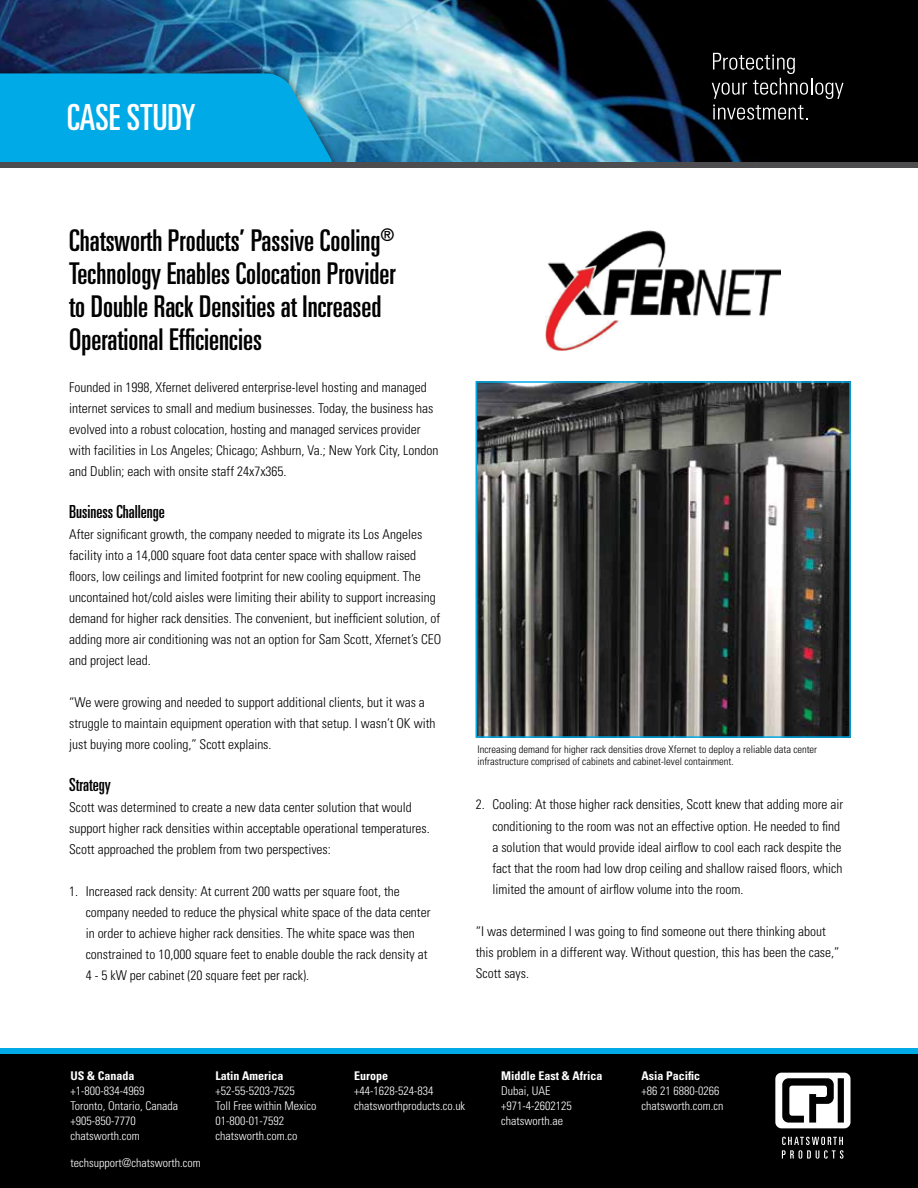
<style>
.page{position:relative;width:918px;height:1188px;background:#fff}
.page>*{position:absolute;margin:0;border:0;box-sizing:border-box;transform-origin:0 0}
.t1{font:ultra-condensed 36px "Univers LT Std";color:#fff}
.t2{font:ultra-condensed 30px/33px "Univers LT Std";color:#000}
.t3{font:ultra-condensed 18px "Univers LT Std";color:#000}
.t4{font:300 condensed 13.5px/21px "Univers LT Std";color:#000}
.t5{font:300 condensed 12px/15px "Univers LT Std";color:#fff}
.t6{font:700 condensed 12px "Univers LT Std";color:#fff}
.t7{font:300 condensed 10.5px/12.6px "Univers LT Std";color:#000}
</style>
<div class="page">
<div style="left:0;top:1053px;width:918px;height:135px;background:#000"></div>
<div style="left:0;top:1048px;width:918px;height:6px;background:#00aae7"></div>
<img style="left:0;top:0;width:918px;height:162px">
<div style="left:0;top:66px;width:339px;height:96px;background:#000;opacity:.6"></div>
<svg style="left:0;top:73px;width:335px;height:89px;background:#08a9e3"></svg>
<svg style="left:712px;top:53px;width:132px;height:46px;background:#242424"></svg>
<svg style="left:713px;top:105px;width:94px;height:15px"></svg>
<div style="left:0;top:162px;width:918px;height:5px;background:#4d4d4f"></div>
<svg style="left:782px;top:1137px;width:62px;height:22px"></svg>
<svg style="left:775px;top:1073px;width:75px;height:55px"></svg>
<img style="left:479px;top:384px;width:369px;height:351px">
<div style="left:476px;top:381px;width:375px;height:357px;border:2px solid #00aae7"></div>
<img style="left:546px;top:230px;width:235px;height:120px">
<h1 class="t1" style="left:67px;top:97px;width:130px">CASE STUDY</h1>
<h2 class="t2" style="left:69px;top:224px;width:328px">Chatsworth Products’ Passive Cooling<sup>® </sup>Technology Enables Colocation Provider to Double Rack Densities at Increased Operational Efficiencies</h2>
<p class="t4" style="left:69px;top:377px;width:371px">Founded in 1998, Xfernet delivered enterprise-level hosting and managed internet services to small and medium businesses. Today, the business has evolved into a robust colocation, hosting and managed services provider with facilities in Los Angeles; Chicago; Ashburn, Va.; New York City, London and Dublin; each with onsite staff 24x7x365.</p>
<h3 class="t3" style="left:69px;top:502px;width:97px">Business Challenge</h3>
<p class="t4" style="left:69px;top:524px;width:374px">After significant growth, the company needed to migrate its Los Angeles facility into a 14,000 square foot data center space with shallow raised floors, low ceilings and limited footprint for new cooling equipment. The uncontained hot/cold aisles were limiting their ability to support increasing demand for higher rack densities. The convenient, but inefficient solution, of adding more air conditioning was not an option for Sam Scott, Xfernet’s CEO and project lead.</p>
<p class="t4" style="left:69px;top:692px;width:368px">“We were growing and needed to support additional clients, but it was a struggle to maintain equipment operation with that setup. I wasn’t OK with just buying more cooling,” Scott explains.</p>
<h3 class="t3" style="left:69px;top:775px;width:43px">Strategy</h3>
<p class="t4" style="left:69px;top:797px;width:362px">Scott was determined to create a new data center solution that would support higher rack densities within acceptable operational temperatures.<br>Scott approached the problem from two perspectives:</p>
<p class="t4" style="left:86px;top:881px;width:346px;text-indent:-16px">1. Increased rack density: At current 200 watts per square foot, the company needed to reduce the physical white space of the data center in order to achieve higher rack densities. The white space was then constrained to 10,000 square feet to enable double the rack density at 4 - 5 kW per cabinet (20 square feet per rack).</p>
<p class="t7" style="left:477px;top:743px;width:341px">Increasing demand for higher rack densities drove Xfernet to deploy a reliable data center infrastructure comprised of cabinets and cabinet-level containment.</p>
<p class="t4" style="left:492px;top:794px;width:352px;text-indent:-16px">2. Cooling: At those higher rack densities, Scott knew that adding more air conditioning to the room was not an effective option. He needed to find a solution that would provide ideal airflow to cool each rack despite the fact that the room had low drop ceiling and shallow raised floors, which limited the amount of airflow volume into the room.</p>
<p class="t4" style="left:476px;top:920px;width:365px">“I was determined I was going to find someone out there thinking about this problem in a different way. Without question, this has been the case,”<br>Scott says.</p>
<p class="t6" style="left:70px;top:1068px;width:66px">US &amp; Canada</p>
<p class="t5" style="left:70px;top:1083px;width:109px">+1-800-834-4969<br>Toronto, Ontario, Canada +905-850-7770 chatsworth.com</p>
<p class="t5" style="left:70px;top:1156px;width:132px">techsupport@chatsworth.com</p>
<p class="t6" style="left:216px;top:1068px;width:69px">Latin America</p>
<p class="t5" style="left:216px;top:1083px;width:103px">+52-55-5203-7525<br>Toll Free within Mexico<br>01-800-01-7592 chatsworth.com.co</p>
<p class="t6" style="left:354px;top:1068px;width:35px">Europe</p>
<p class="t5" style="left:354px;top:1083px;width:113px">+44-1628-524-834 chatsworthproducts.co.uk</p>
<p class="t6" style="left:501px;top:1068px;width:103px">Middle East &amp; Africa</p>
<p class="t5" style="left:501px;top:1083px;width:72px">Dubai, UAE +971-4-2602125 chatsworth.ae</p>
<p class="t6" style="left:641px;top:1068px;width:60px">Asia Pacific</p>
<p class="t5" style="left:641px;top:1083px;width:83px">+86 21 6880-0266 chatsworth.com.cn</p>
</div>
